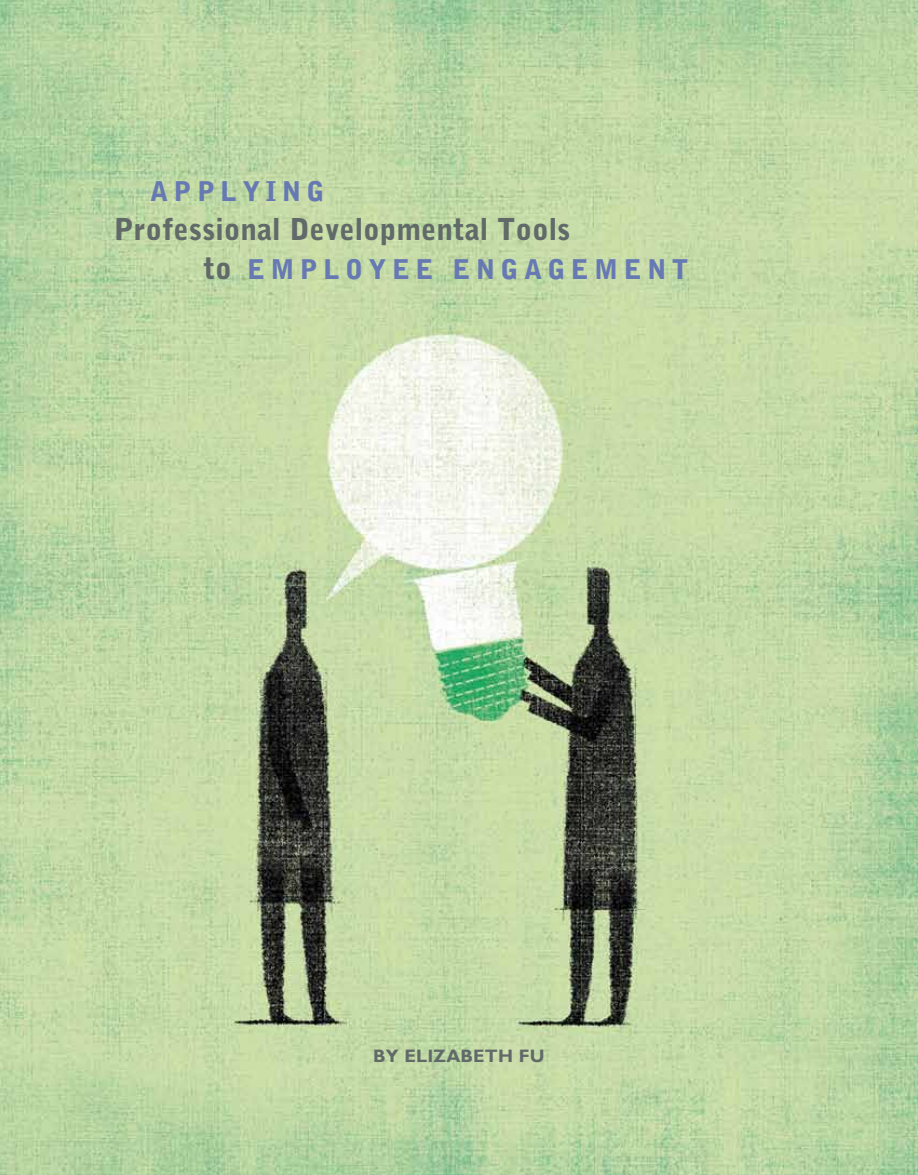
<style>
.page{position:relative;width:918px;height:1175px;background:#fff}
.page>*{position:absolute;margin:0;border:0;box-sizing:border-box;transform-origin:0 0}
.t1{font:900 30px "Bell Gothic Std";color:#616a69}
.t2{font:900 27px "Bell Gothic Std";letter-spacing:.2em;color:#6679b3}
.t3{font:700 18px "Gill Sans";color:#616a69}
.s1{font-size:30px;color:#616a69}
</style>
<div class="page">
<img style="left:0;top:0;width:918px;height:1174px">
<p class="t2" style="left:150px;top:175px;width:176px">Applying</p>
<p class="t1" style="left:114px;top:212px;width:458px">Professional Developmental Tools</p>
<p class="t2" style="left:204px;top:253px;width:209px"><span class="s1">to</span> Employee</p>
<p class="t2" style="left:452px;top:253px;width:232px">Enga ge me nt</p>
<p class="t3" style="left:373px;top:1045px;width:56px">BY ELIZABETH</p>
<p class="t3" style="left:519px;top:1045px;width:23px">FU</p>
</div>
